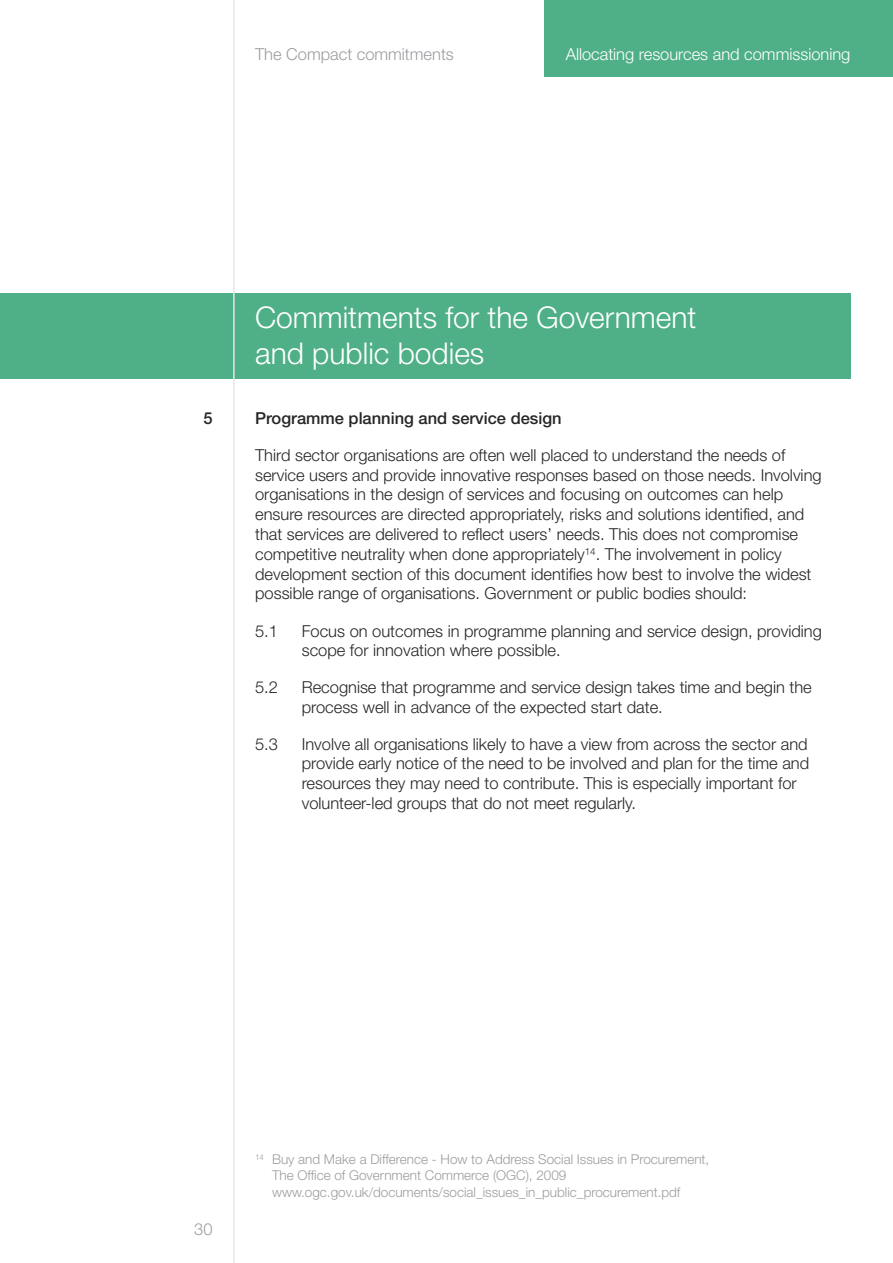
<style>
.page{position:relative;width:893px;height:1263px;background:#fff}
.page>*{position:absolute;margin:0;border:0;box-sizing:border-box;transform-origin:0 0}
.t1{font:300 30px/36px "Helvetica Neue";color:#fff}
.t2{font:300 16.5px/19.8px "Helvetica Neue";color:#272627}
.t3{font:300 16.5px "Helvetica Neue";color:#fff}
.t4{font:500 16.5px "Helvetica Neue";color:#272627}
.t5{font:300 16.5px "Helvetica Neue";color:#9b9da1}
.t6{font:300 13.5px/16.2px "Helvetica Neue";color:#9b9da1}
</style>
<div class="page">
<div style="left:0;top:293px;width:850px;height:85px;background:#4faf87"></div>
<hr style="left:233px;top:0;width:2px;height:1263px;background:#e5e6e7">
<div style="left:544px;top:0;width:349px;height:77px;background:#4faf87"></div>
<p class="t5" style="left:255px;top:48px;width:200px">The Compact commitments</p>
<p class="t3" style="left:566px;top:48px;width:286px">Allocating resources and commissioning</p>
<h1 class="t1" style="left:255px;top:302px;width:443px">Commitments for the Government and public bodies</h1>
<p class="t4" style="left:203px;top:412px;width:11px">5</p>
<p class="t4" style="left:255px;top:412px;width:308px">Programme planning and service design</p>
<p class="t2" style="left:255px;top:447px;width:568px">Third sector organisations are often well placed to understand the needs of service users and provide innovative responses based on those needs. Involving organisations in the design of services and focusing on outcomes can help ensure resources are directed appropriately, risks and solutions identified, and that services are delivered to reflect users’ needs. This does not compromise competitive neutrality when done appropriately<sup>14</sup>. The involvement in policy development section of this document identifies how best to involve the widest possible range of organisations. Government or public bodies should:</p>
<p class="t2" style="left:255px;top:623px;width:24px">5.1</p>
<p class="t2" style="left:302px;top:623px;width:522px;line-height:19.2px">Focus on outcomes in programme planning and service design, providing scope for innovation where possible.</p>
<p class="t2" style="left:255px;top:679px;width:24px">5.2</p>
<p class="t2" style="left:302px;top:679px;width:512px;line-height:19.2px">Recognise that programme and service design takes time and begin the process well in advance of the expected start date.</p>
<p class="t2" style="left:255px;top:736px;width:24px">5.3</p>
<p class="t2" style="left:302px;top:736px;width:509px">Involve all organisations likely to have a view from across the sector and provide early notice of the need to be involved and plan for the time and resources they may need to contribute. This is especially important for volunteer-led groups that do not meet regularly.</p>
<p class="t5" style="left:194px;top:1223px;width:20px">30</p>
<p class="t6" style="left:272px;top:1152px;width:439px;text-indent:-17px"><sup>14</sup> Buy and Make a Difference - How to Address Social Issues in Procurement,<br>The Office of Government Commerce (OGC), 2009 www.ogc.gov.uk/documents/social_issues_in_public_procurement.pdf</p>
</div>
